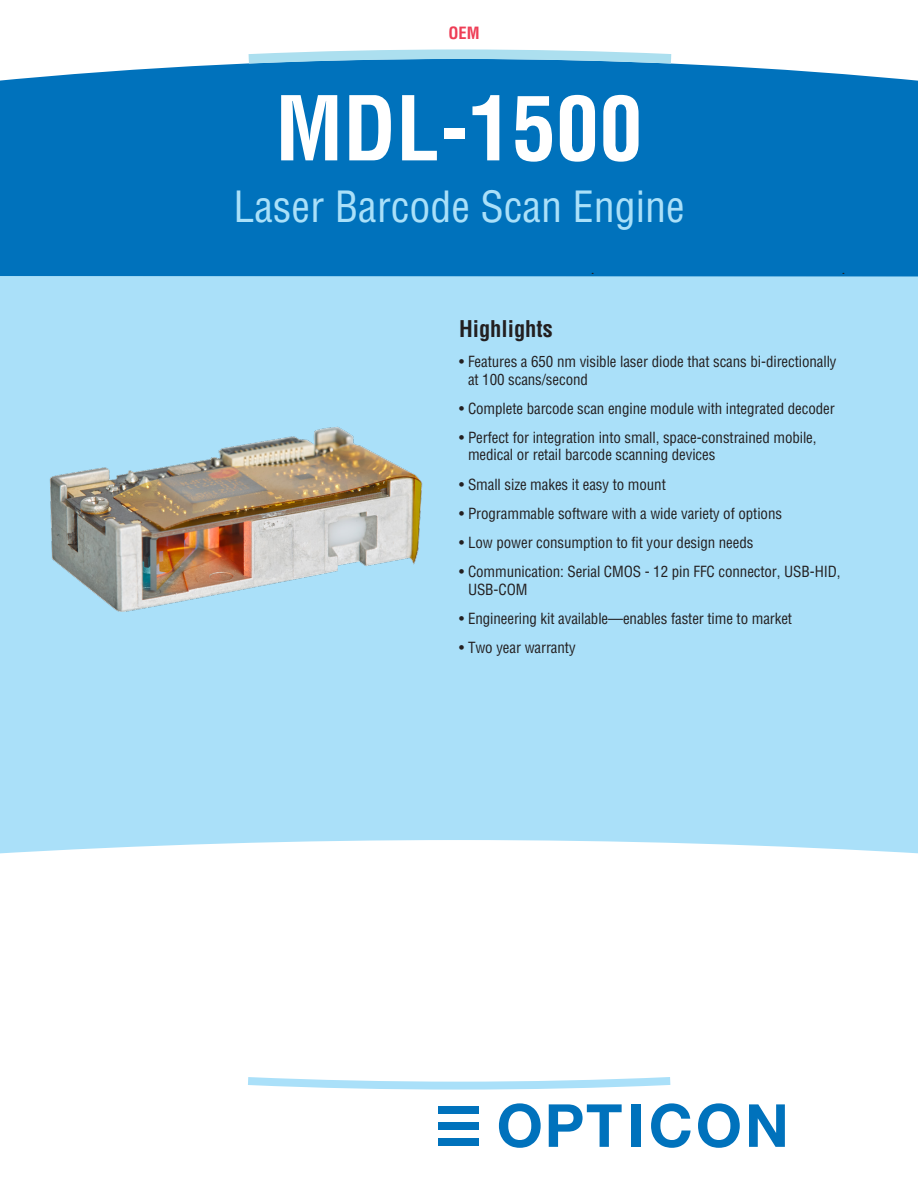
<style>
.page{position:relative;width:918px;height:1188px;background:#fff}
.page>*{position:absolute;margin:0;border:0;box-sizing:border-box;transform-origin:0 0}
.Product_number{font:700 condensed 87px "Helvetica";color:#fff}
.Product_name{font:condensed 42px "Helvetica";color:#aae0f9}
.Highlights_subhead{font:700 condensed 22.5px "Helvetica";color:#231f20}
.t1{font:700 condensed 16.5px "Helvetica";color:#ee3d56}
.t2{font:condensed 15px/17.2px "Helvetica";letter-spacing:-.005em;color:#231f20}
</style>
<div class="page">
<div style="left:0;top:276px;width:918px;height:578px;background:#aae0f9"></div>
<div style="left:438px;top:1106px;width:41px;height:8px;background:#0072bc"></div>
<div style="left:438px;top:1122px;width:41px;height:8px;background:#0072bc"></div>
<div style="left:438px;top:1138px;width:41px;height:8px;background:#0072bc"></div>
<svg style="left:499px;top:1103px;width:42px;height:45px"></svg>
<svg style="left:549px;top:1104px;width:73px;height:43px"></svg>
<div style="left:631px;top:1104px;width:10px;height:43px;background:#0072bc"></div>
<svg style="left:651px;top:1103px;width:40px;height:45px"></svg>
<svg style="left:698px;top:1103px;width:42px;height:45px"></svg>
<svg style="left:749px;top:1104px;width:36px;height:43px"></svg>
<svg style="left:248px;top:1077px;width:423px;height:13px"></svg>
<div style="left:0;top:63px;width:918px;height:213px;background:#0072bc"></div>
<svg style="left:239px;top:49px;width:442px;height:20px;background:#70b6dc"></svg>
<img style="left:32px;top:417px;width:401px;height:207px">
<p class="t1" style="left:449px;top:23px;width:32px">OEM</p>
<p class="Product_number" style="left:275px;top:76px;width:369px">MDL-1500</p>
<p class="Product_name" style="left:233px;top:180px;width:453px">Laser Barcode Scan Engine</p>
<p class="Highlights_subhead" style="left:459px;top:315px;width:95px">Highlights</p>
<p class="t2" style="left:468px;top:353px;width:370px;text-indent:-9px">• Features a 650 nm visible laser diode that scans bi-directionally at 100 scans/second</p>
<p class="t2" style="left:459px;top:399px;width:377px">• Complete barcode scan engine module with integrated decoder</p>
<p class="t2" style="left:468px;top:429px;width:350px;text-indent:-9px">• Perfect for integration into small, space-constrained mobile, medical or retail barcode scanning devices</p>
<p class="t2" style="left:459px;top:475px;width:208px">• Small size makes it easy to mount</p>
<p class="t2" style="left:459px;top:504px;width:325px">• Programmable software with a wide variety of options</p>
<p class="t2" style="left:459px;top:534px;width:296px">• Low power consumption to fit your design needs</p>
<p class="t2" style="left:468px;top:563px;width:374px;text-indent:-9px">• Communication: Serial CMOS - 12 pin FFC connector, USB-HID,<br>USB-COM</p>
<p class="t2" style="left:459px;top:609px;width:335px">• Engineering kit available—enables faster time to market</p>
<p class="t2" style="left:459px;top:639px;width:118px">• Two year warranty</p>
</div>
